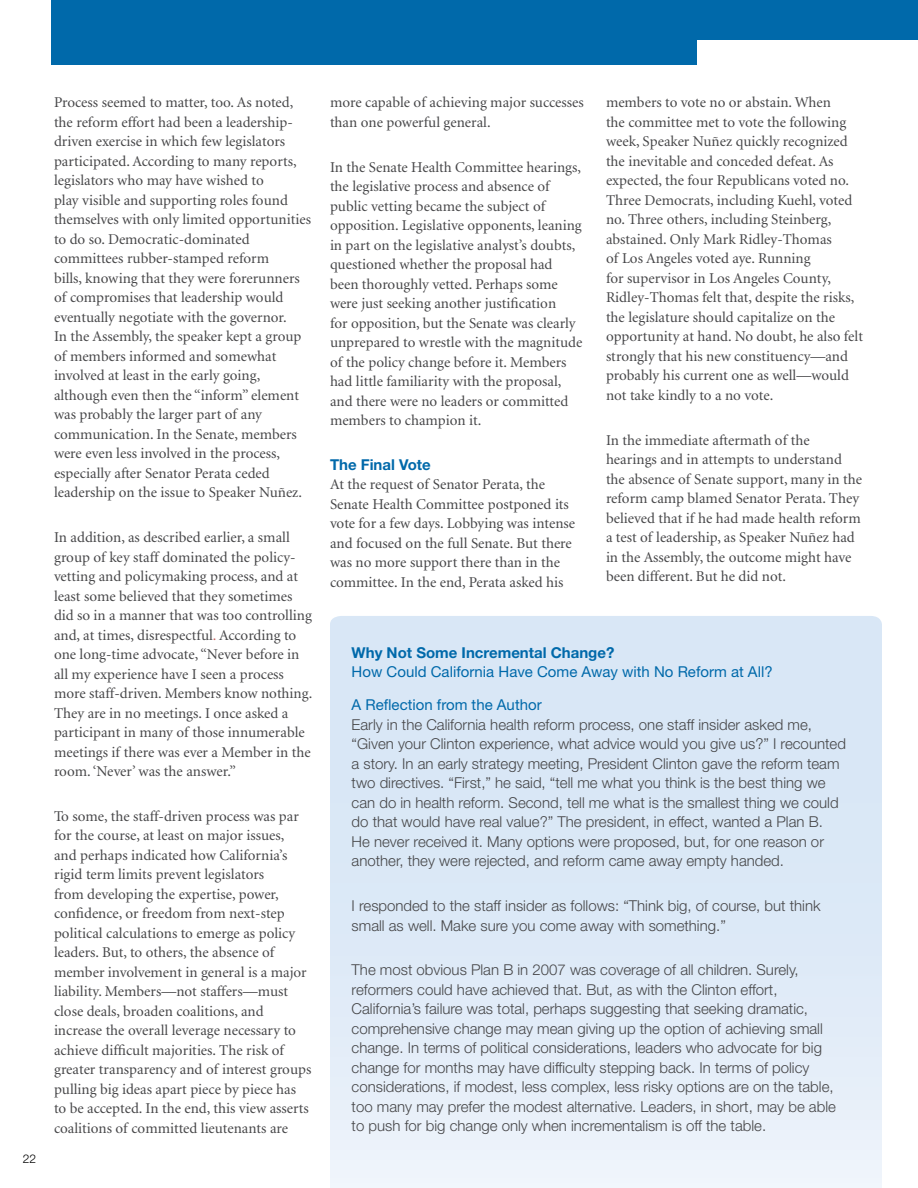
<style>
.page{position:relative;width:918px;height:1188px;background:#fff}
.page>*{position:absolute;margin:0;border:0;box-sizing:border-box;transform-origin:0 0}
.t1{font:15px/19.5px "Minion";color:#464648}
.t2{font:300 15px/19.5px "Helvetica Neue LT Std";color:#464648}
.t3{font:15px "Helvetica Neue LT Std";color:#0069aa}
.t4{font:700 15px "Helvetica Neue LT Std";color:#0069aa}
.t5{font:300 12px "Helvetica Neue LT Std";color:#000}
.s1{color:#c86562}
</style>
<div class="page">
<div style="left:51px;top:0;width:867px;height:40px;background:#0069aa"></div>
<div style="left:51px;top:0;width:646px;height:64px;background:#0069aa"></div>
<svg style="left:330px;top:616px;width:552px;height:572px;background:#deeaf7"></svg>
<p class="t5" style="left:23px;top:1152px;width:15px">22</p>
<p class="t1" style="left:54px;top:93px;width:258px">Process seemed to matter, too. As noted, the reform effort had been a leadership&shy;driven exercise in which few legislators participated. According to many reports, legislators who may have wished to<br>play visible and supporting roles found themselves with only limited opportunities to do so. Democratic-dominated committees rubber-stamped reform<br>bills, knowing that they were forerunners of compromises that leadership would eventually negotiate with the governor.<br>In the Assembly, the speaker kept a group of members informed and somewhat involved at least in the early going, although even then the “inform” element was probably the larger part of any communication. In the Senate, members were even less involved in the process, especially after Senator Perata ceded leadership on the issue to Speaker Nuñez.</p>
<p class="t1" style="left:54px;top:528px;width:260px">In addition, as described earlier, a small group of key staff dominated the policy&shy;vetting and policymaking process, and at least some believed that they sometimes did so in a manner that was too controlling and, at times, disrespectful<span class="s1">.</span> According to one long-time advocate, “Never before in all my experience have I seen a process more staff-driven. Members know nothing.<br>They are in no meetings. I once asked a participant in many of those innumerable meetings if there was ever a Member in the room. ‘Never’ was the answer.”</p>
<p class="t1" style="left:54px;top:807px;width:259px">To some, the staff-driven process was par for the course, at least on major issues,<br>and perhaps indicated how California’s rigid term limits prevent legislators<br>from developing the expertise, power, confidence, or freedom from next-step political calculations to emerge as policy leaders. But, to others, the absence of member involvement in general is a major liability. Members—not staffers—must close deals, broaden coalitions, and increase the overall leverage necessary to achieve difficult majorities. The risk of greater transparency and of interest groups pulling big ideas apart piece by piece has to be accepted. In the end, this view asserts coalitions of committed lieutenants are</p>
<p class="t1" style="left:330px;top:93px;width:255px">more capable of achieving major successes than one powerful general.</p>
<p class="t1" style="left:330px;top:158px;width:254px">In the Senate Health Committee hearings, the legislative process and absence of public vetting became the subject of opposition. Legislative opponents, leaning in part on the legislative analyst’s doubts, questioned whether the proposal had been thoroughly vetted. Perhaps some were just seeking another justification<br>for opposition, but the Senate was clearly unprepared to wrestle with the magnitude of the policy change before it. Members had little familiarity with the proposal, and there were no leaders or committed members to champion it.</p>
<p class="t4" style="left:330px;top:455px;width:102px">The Final Vote</p>
<p class="t1" style="left:330px;top:475px;width:247px">At the request of Senator Perata, the Senate Health Committee postponed its vote for a few days. Lobbying was intense and focused on the full Senate. But there was no more support there than in the committee. In the end, Perata asked his</p>
<p class="t1" style="left:606px;top:93px;width:259px">members to vote no or abstain. When<br>the committee met to vote the following week, Speaker Nuñez quickly recognized the inevitable and conceded defeat. As expected, the four Republicans voted no.<br>Three Democrats, including Kuehl, voted no. Three others, including Steinberg, abstained. Only Mark Ridley-Thomas<br>of Los Angeles voted aye. Running<br>for supervisor in Los Angeles County, Ridley-Thomas felt that, despite the risks, the legislature should capitalize on the opportunity at hand. No doubt, he also felt strongly that his new constituency—and probably his current one as well—would not take kindly to a no vote.</p>
<p class="t1" style="left:606px;top:431px;width:258px">In the immediate aftermath of the hearings and in attempts to understand the absence of Senate support, many in the reform camp blamed Senator Perata. They believed that if he had made health reform a test of leadership, as Speaker Nuñez had in the Assembly, the outcome might have been different. But he did not.</p>
<p class="t4" style="left:352px;top:643px;width:264px">Why Not Some Incremental Change?</p>
<p class="t3" style="left:352px;top:663px;width:423px">How Could California Have Come Away with No Reform at All?</p>
<p class="t3" style="left:352px;top:696px;width:192px">A Reflection from the Author</p>
<p class="t2" style="left:352px;top:714px;width:496px">Early in the California health reform process, one staff insider asked me, “Given your Clinton experience, what advice would you give us?” I recounted a story. In an early strategy meeting, President Clinton gave the reform team two directives. “First,” he said, “tell me what you think is the best thing we can do in health reform. Second, tell me what is the smallest thing we could do that would have real value?” The president, in effect, wanted a Plan B.<br>He never received it. Many options were proposed, but, for one reason or another, they were rejected, and reform came away empty handed.</p>
<p class="t2" style="left:352px;top:896px;width:470px">I responded to the staff insider as follows: “Think big, of course, but think small as well. Make sure you come away with something.”</p>
<p class="t2" style="left:352px;top:960px;width:486px">The most obvious Plan B in 2007 was coverage of all children. Surely, reformers could have achieved that. But, as with the Clinton effort, California’s failure was total, perhaps suggesting that seeking dramatic, comprehensive change may mean giving up the option of achieving small change. In terms of political considerations, leaders who advocate for big change for months may have difficulty stepping back. In terms of policy considerations, if modest, less complex, less risky options are on the table, too many may prefer the modest alternative. Leaders, in short, may be able to push for big change only when incrementalism is off the table.</p>
</div>
